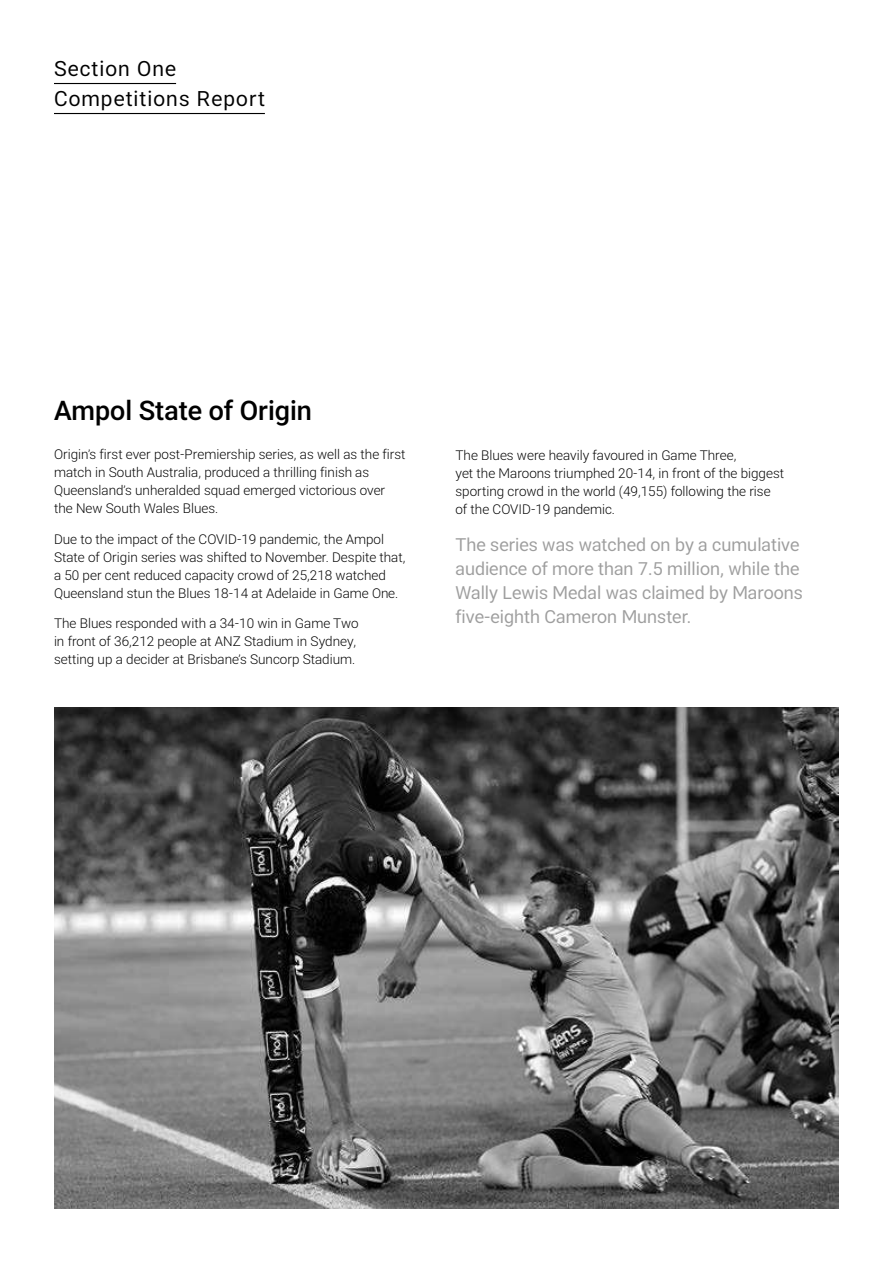
<style>
.page{position:relative;width:893px;height:1263px;background:#fff}
.page>*{position:absolute;margin:0;border:0;box-sizing:border-box;transform-origin:0 0}
.t1{font:500 27px "RL2";color:#000}
.t2{font:21px/30px "RL2";letter-spacing:.05em;color:#000}
.t3{font:18px/24px "RL2";color:#9e9e9e}
.t4{font:300 13.5px/18px "RL2";color:#000}
</style>
<div class="page">
<img style="left:54px;top:707px;width:785px;height:502px">
<hr style="left:54px;top:83px;width:122px;height:1px;background:#000">
<hr style="left:54px;top:113px;width:211px;height:1px;background:#000">
<h2 class="t2" style="left:54px;top:53px;width:212px">Section One<br>Competitions Report</h2>
<h1 class="t1" style="left:54px;top:391px;width:259px">Ampol State of Origin</h1>
<p class="t4" style="left:54px;top:444px;width:353px">Origin’s first ever post-Premiership series, as well as the first match in South Australia, produced a thrilling finish as Queensland’s unheralded squad emerged victorious over the New South Wales Blues.</p>
<p class="t4" style="left:54px;top:529px;width:353px">Due to the impact of the COVID-19 pandemic, the Ampol State of Origin series was shifted to November. Despite that, a 50 per cent reduced capacity crowd of 25,218 watched Queensland stun the Blues 18-14 at Adelaide in Game One.</p>
<p class="t4" style="left:54px;top:614px;width:306px">The Blues responded with a 34-10 win in Game Two in front of 36,212 people at ANZ Stadium in Sydney, setting up a decider at Brisbane’s Suncorp Stadium.</p>
<p class="t4" style="left:455px;top:445px;width:330px">The Blues were heavily favoured in Game Three,<br>yet the Maroons triumphed 20-14, in front of the biggest sporting crowd in the world (49,155) following the rise of the COVID-19 pandemic.</p>
<h3 class="t3" style="left:455px;top:531px;width:349px">The series was watched on by a cumulative audience of more than 7.5 million, while the Wally Lewis Medal was claimed by Maroons five-eighth Cameron Munster.</h3>
</div>
